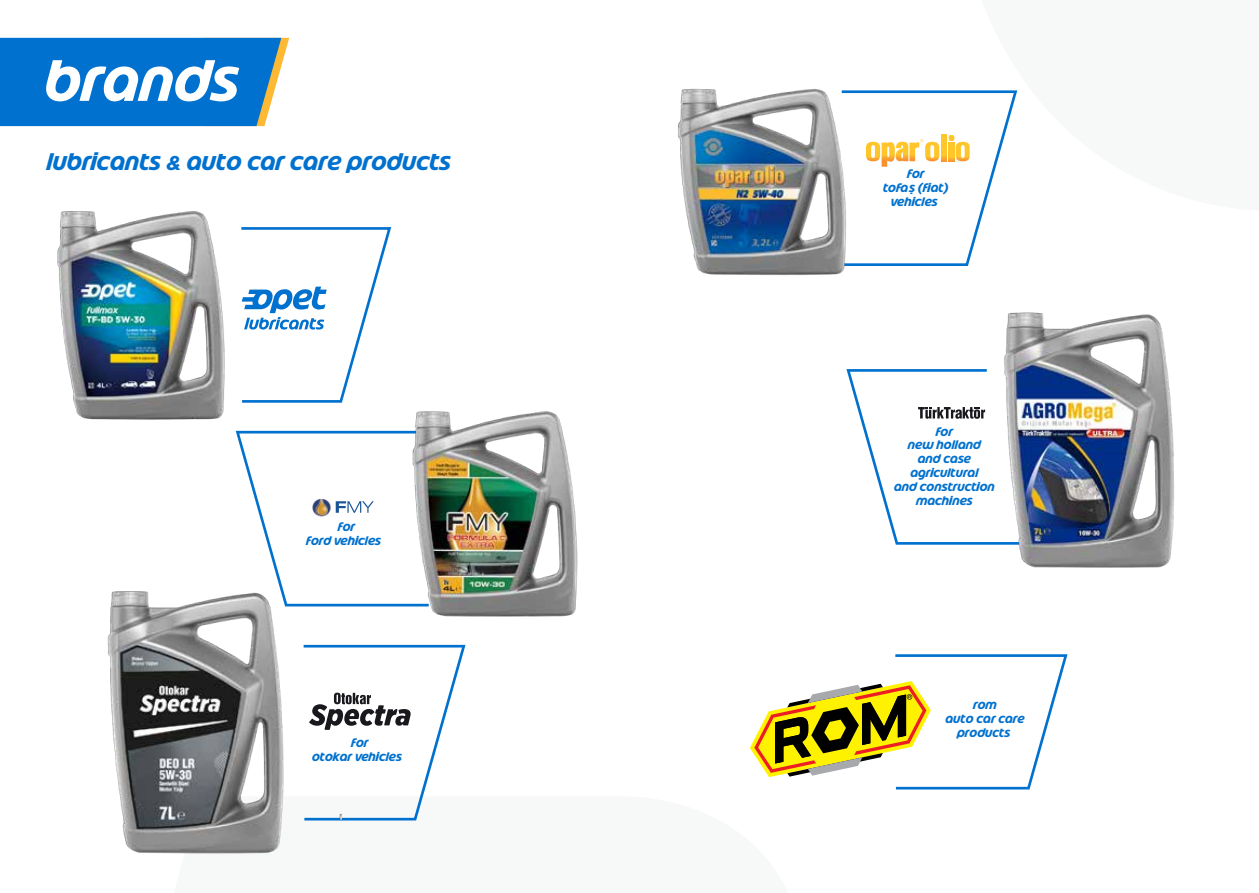
<style>
.page{position:relative;width:1259px;height:893px;background:#fff}
.page>*{position:absolute;margin:0;border:0;box-sizing:border-box;transform-origin:0 0}
.t1{font:54.6px "Opet Tr";color:#fff}
.t2{font:22.5px "Opet Tr";color:#0071ce}
.t3{font:11.55px/13.8px "Opet Tr";color:#0071ce;text-align:center}
</style>
<div class="page">
<svg style="left:0;top:38px;width:289px;height:88px;background:#1178cb"></svg>
<svg style="left:257px;top:227px;width:135px;height:176px"></svg>
<img style="left:57px;top:211px;width:200px;height:209px">
<img style="left:107px;top:591px;width:177px;height:263px">
<img style="left:678px;top:88px;width:167px;height:187px">
<img style="left:381px;top:399px;width:197px;height:218px">
<svg style="left:839px;top:89px;width:179px;height:178px"></svg>
<img style="left:1004px;top:312px;width:170px;height:256px">
<svg style="left:846px;top:368px;width:196px;height:178px"></svg>
<svg style="left:234px;top:429px;width:198px;height:179px"></svg>
<img style="left:311px;top:498px;width:20px;height:19px">
<svg style="left:303px;top:644px;width:163px;height:177px"></svg>
<svg style="left:750px;top:654px;width:318px;height:136px"></svg>
<h1 class="t1" style="left:45px;top:53px;width:196px">BRANDS</h1>
<h2 class="t2" style="left:47px;top:150px;width:406px">LUBRICANTS &amp; AUTO CAR CARE PRODUCTS</h2>
<p class="t3" style="left:306px;top:520px;width:76px">FOR<br>FORD VEHICLES</p>
<p class="t3" style="left:312px;top:737px;width:91px">FOR<br>OTOKAR VEHICLES</p>
<p class="t3" style="left:883px;top:168px;width:67px">FOR<br>TOFAŞ (FIAT)<br>VEHICLES</p>
<p class="t3" style="left:894px;top:425px;width:102px">FOR<br>NEW HOLLAND<br>AND CASE<br>AGRICULTURAL<br>AND CONSTRUCTION<br>MACHINES</p>
<p class="t3" style="left:945px;top:699px;width:81px">ROM<br>AUTO CAR CARE<br>PRODUCTS</p>
</div>
